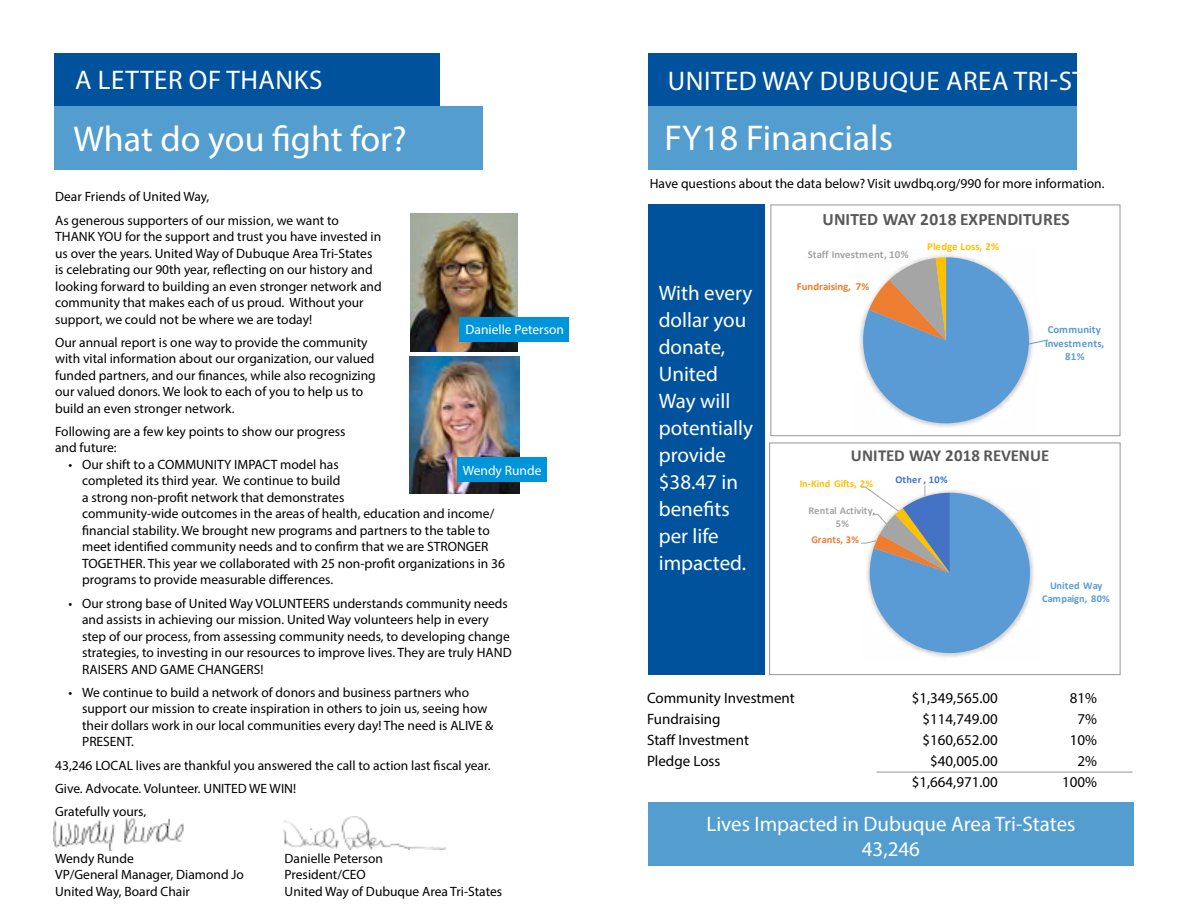
<style>
.page{position:relative;width:1188px;height:918px;background:#fff}
.page>*{position:absolute;margin:0;border:0;box-sizing:border-box;transform-origin:0 0}
.t1{font:36px "Myriad Pro";color:#fff}
.t2{font:27px "Myriad Pro";letter-spacing:.02em;color:#fff}
.t3{font:21px/27px "Myriad Pro";color:#fff}
.t4{font:700 17.4px "Calibri";letter-spacing:.01em;color:#595959}
.t5{font:700 16.8px "Calibri";letter-spacing:.01em;color:#595959}
.t6{font:15px "Myriad Pro";color:#000}
.t7{font:13.5px/16.5px "Myriad Pro";color:#000}
.t8{font:13.5px "Myriad Pro";color:#fff}
.t9{font:700 10.8px/13.4px "Calibri";letter-spacing:.01em;color:#5b9bd5;text-align:center}
.t10{font:700 10.8px "Calibri";color:#a5a5a5}
.t11{font:700 10.8px "Calibri";color:#ed7d31}
.t12{font:700 10.8px "Calibri";color:#ffc000}
.t13{font:700 10.35px/12.8px "Calibri";color:#5b9bd5;text-align:center}
.t14{font:700 10.35px/12.8px "Calibri";letter-spacing:-.005em;color:#a5a5a5;text-align:center}
.t15{font:700 10.35px "Calibri";letter-spacing:-.01em;color:#ffc000}
.t16{font:700 10.35px "Calibri";color:#ed7d31}
.t17{font:700 10.35px "Calibri";letter-spacing:.03em;color:#4472c4}
</style>
<div class="page">
<div style="left:648px;top:803px;width:486px;height:63px;background:#539ecf"></div>
<div style="left:648px;top:204px;width:116px;height:471px;background:#00529c"></div>
<hr style="left:876px;top:772px;width:257px;height:1px;background:#939598">
<div style="left:54px;top:54px;width:386px;height:53px;background:#00529c"></div>
<div style="left:54px;top:107px;width:429px;height:63px;background:#539ecf"></div>
<div style="left:648px;top:54px;width:429px;height:53px;background:#00529c"></div>
<div style="left:648px;top:107px;width:429px;height:63px;background:#539ecf"></div>
<svg style="left:860px;top:255px;width:188px;height:172px"></svg>
<div style="left:770px;top:204px;width:350px;height:232px;border:1px solid #939598"></div>
<img style="left:411px;top:213px;width:106px;height:138px">
<div style="left:459px;top:317px;width:110px;height:25px;background:#0095da"></div>
<img style="left:409px;top:356px;width:110px;height:138px">
<div style="left:458px;top:457px;width:89px;height:25px;background:#0095da"></div>
<svg style="left:861px;top:485px;width:173px;height:172px"></svg>
<div style="left:769px;top:443px;width:351px;height:232px;border:1px solid #939598"></div>
<img style="left:54px;top:818px;width:130px;height:33px">
<img style="left:284px;top:816px;width:161px;height:33px">
<h2 class="t2" style="left:75px;top:63px;width:249px">A LETTER OF THANKS</h2>
<h1 class="t1" style="left:74px;top:117px;width:335px">What do you fight for?</h1>
<p class="t7" style="left:55px;top:185px;width:285px;line-height:23.2px">Dear Friends of United Way,<br>As generous supporters of our mission, we want to</p>
<p class="t7" style="left:55px;top:228px;width:328px">THANK YOU for the support and trust you have invested in us over the years. United Way of Dubuque Area Tri-States is celebrating our 90th year, reflecting on our history and looking forward to building an even stronger network and community that makes each of us proud. Without your support, we could not be where we are today!</p>
<p class="t7" style="left:55px;top:334px;width:322px">Our annual report is one way to provide the community with vital information about our organization, our valued funded partners, and our finances, while also recognizing our valued donors. We look to each of you to help us to build an even stronger network.</p>
<p class="t7" style="left:55px;top:423px;width:292px">Following are a few key points to show our progress and future:</p>
<p class="t7" style="left:82px;top:456px;width:424px;text-indent:-14px">• Our shift to a COMMUNITY IMPACT model has<br>completed its third year. We continue to build<br>a strong non-profit network that demonstrates<br>community-wide outcomes in the areas of health, education and income/ financial stability. We brought new programs and partners to the table to meet identified community needs and to confirm that we are STRONGER TOGETHER. This year we collaborated with 25 non-profit organizations in 36 programs to provide measurable differences.</p>
<p class="t7" style="left:82px;top:595px;width:431px;text-indent:-14px">• Our strong base of United Way VOLUNTEERS understands community needs and assists in achieving our mission. United Way volunteers help in every step of our process, from assessing community needs, to developing change strategies, to investing in our resources to improve lives. They are truly HAND RAISERS AND GAME CHANGERS!</p>
<p class="t7" style="left:82px;top:684px;width:413px;text-indent:-14px">• We continue to build a network of donors and business partners who support our mission to create inspiration in others to join us, seeing how their dollars work in our local communities every day! The need is ALIVE &amp; PRESENT.</p>
<p class="t7" style="left:55px;top:753px;width:437px;line-height:23.2px">43,246 LOCAL lives are thankful you answered the call to action last fiscal year.<br>Give. Advocate. Volunteer. UNITED WE WIN!<br>Gratefully yours,</p>
<p class="t7" style="left:55px;top:850px;width:80px">Wendy Runde</p>
<p class="t7" style="left:285px;top:850px;width:100px">Danielle Peterson</p>
<p class="t7" style="left:55px;top:866px;width:190px">VP/General Manager, Diamond Jo</p>
<p class="t7" style="left:285px;top:866px;width:83px">President/CEO</p>
<p class="t7" style="left:55px;top:883px;width:136px">United Way, Board Chair</p>
<p class="t7" style="left:285px;top:883px;width:219px">United Way of Dubuque Area Tri-States</p>
<p class="t8" style="left:466px;top:321px;width:100px">Danielle Peterson</p>
<p class="t8" style="left:463px;top:462px;width:80px">Wendy Runde</p>
<h2 class="t2" style="left:668px;top:64px;width:474px">UNITED WAY DUBUQUE AREA TRI-STATES</h2>
<h1 class="t1" style="left:664px;top:116px;width:230px">FY18 Financials</h1>
<p class="t7" style="left:650px;top:175px;width:456px">Have questions about the data below? Visit uwdbq.org/990 for more information.</p>
<p class="t4" style="left:822px;top:208px;width:249px">UNITED WAY 2018 EXPENDITURES</p>
<h3 class="t3" style="left:659px;top:279px;width:96px">With every dollar you donate,<br>United<br>Way will potentially provide $38.47 in benefits per life impacted.</h3>
<p class="t10" style="left:808px;top:247px;width:102px">Staff Investment, 10%</p>
<p class="t11" style="left:797px;top:280px;width:74px">Fundraising, 7%</p>
<p class="t12" style="left:927px;top:239px;width:73px">Pledge Loss, 2%</p>
<p class="t9" style="left:1045px;top:323px;width:61px">Community<br>Investments,<br>81%</p>
<p class="t5" style="left:851px;top:445px;width:200px">UNITED WAY 2018 REVENUE</p>
<p class="t15" style="left:800px;top:477px;width:75px">In-Kind Gifts, 2%</p>
<p class="t17" style="left:895px;top:473px;width:54px">Other , 10%</p>
<p class="t14" style="left:809px;top:504px;width:68px">Rental Activity,<br>5%</p>
<p class="t16" style="left:812px;top:533px;width:49px">Grants, 3%</p>
<p class="t13" style="left:1042px;top:580px;width:69px">United Way<br>Campaign, 80%</p>
<p class="t6" style="left:647px;top:688px;width:149px">Community Investment</p>
<p class="t6" style="left:912px;top:688px;width:88px">$1,349,565.00</p>
<p class="t6" style="left:1070px;top:688px;width:29px">81%</p>
<p class="t6" style="left:647px;top:709px;width:75px">Fundraising</p>
<p class="t6" style="left:923px;top:709px;width:77px">$114,749.00</p>
<p class="t6" style="left:1077px;top:709px;width:21px">7%</p>
<p class="t6" style="left:647px;top:730px;width:104px">Staff Investment</p>
<p class="t6" style="left:923px;top:730px;width:77px">$160,652.00</p>
<p class="t6" style="left:1070px;top:730px;width:29px">10%</p>
<p class="t6" style="left:647px;top:751px;width:75px">Pledge Loss</p>
<p class="t6" style="left:930px;top:751px;width:69px">$40,005.00</p>
<p class="t6" style="left:1077px;top:751px;width:21px">2%</p>
<p class="t6" style="left:912px;top:772px;width:88px">$1,664,971.00</p>
<p class="t6" style="left:1062px;top:772px;width:36px">100%</p>
<h3 class="t3" style="left:706px;top:811px;width:371px;line-height:25.2px;text-align:center">Lives Impacted in Dubuque Area Tri-States<br>43,246</h3>
</div>
